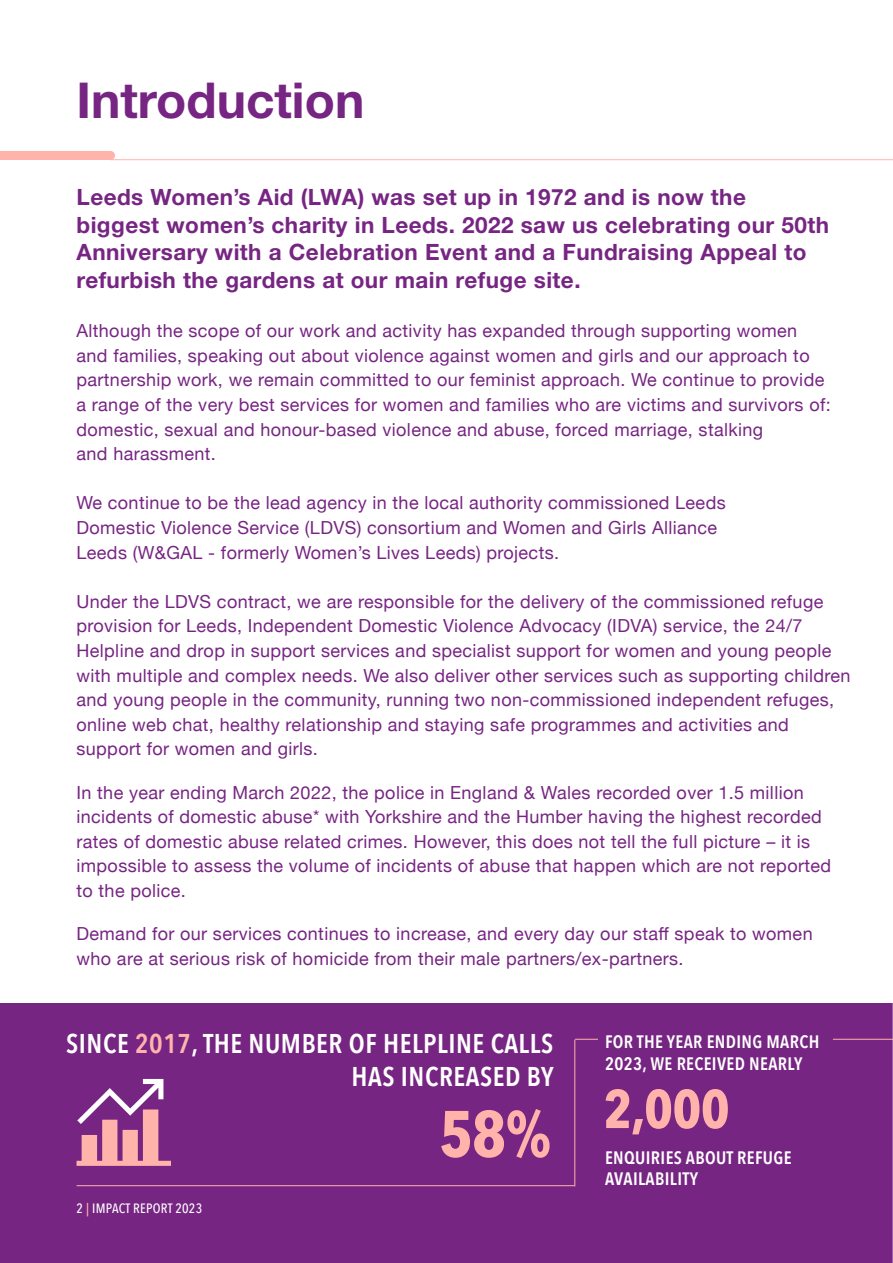
<style>
.page{position:relative;width:893px;height:1263px;background:#fff}
.page>*{position:absolute;margin:0;border:0;box-sizing:border-box;transform-origin:0 0}
.t1{font:700 64.8px "Avenir Next Condensed";color:#ffb3ab}
.t2{font:700 54px "Avenir Next Condensed";color:#ffb3ab}
.t3{font:700 49.5px "Helvetica Neue LT Std";color:#772583}
.t4{font:600 27px/32.5px "Avenir Next Condensed";letter-spacing:.02em;color:#fff;text-align:right}
.t5{font:700 22.5px/27.6px "Helvetica Neue LT Std";letter-spacing:.02em;color:#772583}
.t6{font:18px/24.6px "Helvetica Neue";letter-spacing:.02em;color:#772583}
.t7{font:600 18px/21.6px "Avenir Next Condensed";letter-spacing:.02em;color:#fff}
.t8{font:500 13.5px "Avenir Next Condensed";letter-spacing:.02em;color:#fff}
.s1{color:#ffb3ab}
</style>
<div class="page">
<div style="left:0;top:1003px;width:893px;height:260px;background:#772583"></div>
<div style="left:0;top:151px;width:111px;height:9px;background:#ffb3ab"></div>
<hr style="left:111px;top:159px;width:782px;height:1px;background:#ffb3ab">
<hr style="left:892px;top:918px;width:1px;height:345px;background:#fff">
<hr style="left:574px;top:1040px;width:1px;height:146px;background:#ffb3ab">
<hr style="left:77px;top:1185px;width:498px;height:1px;background:#ffb3ab">
<svg style="left:575px;top:1039px;width:23px;height:1px"></svg>
<hr style="left:833px;top:1039px;width:60px;height:1px;background:#ffb3ab">
<svg style="left:77px;top:1079px;width:94px;height:87px"></svg>
<h3 class="t3" style="left:77px;top:70px;width:289px">Introduction</h3>
<p class="t5" style="left:77px;top:183px;width:754px">Leeds Women’s Aid (LWA) was set up in 1972 and is now the biggest women’s charity in Leeds. 2022 saw us celebrating our 50th Anniversary with a Celebration Event and a Fundraising Appeal to refurbish the gardens at our main refuge site.</p>
<p class="t6" style="left:77px;top:319px;width:756px">Although the scope of our work and activity has expanded through supporting women and families, speaking out about violence against women and girls and our approach to partnership work, we remain committed to our feminist approach. We continue to provide a range of the very best services for women and families who are victims and survivors of: domestic, sexual and honour-based violence and abuse, forced marriage, stalking<br>and harassment.</p>
<p class="t6" style="left:77px;top:492px;width:651px">We continue to be the lead agency in the local authority commissioned Leeds<br>Domestic Violence Service (LDVS) consortium and Women and Girls Alliance<br>Leeds (W&amp;GAL - formerly Women’s Lives Leeds) projects.</p>
<p class="t6" style="left:77px;top:590px;width:775px">Under the LDVS contract, we are responsible for the delivery of the commissioned refuge provision for Leeds, Independent Domestic Violence Advocacy (IDVA) service, the 24/7<br>Helpline and drop in support services and specialist support for women and young people with multiple and complex needs. We also deliver other services such as supporting children and young people in the community, running two non-commissioned independent refuges, online web chat, healthy relationship and staying safe programmes and activities and support for women and girls.</p>
<p class="t6" style="left:77px;top:781px;width:756px">In the year ending March 2022, the police in England &amp; Wales recorded over 1.5 million incidents of domestic abuse* with Yorkshire and the Humber having the highest recorded rates of domestic abuse related crimes. However, this does not tell the full picture – it is impossible to assess the volume of incidents of abuse that happen which are not reported to the police.</p>
<p class="t6" style="left:77px;top:922px;width:738px">Demand for our services continues to increase, and every day our staff speak to women who are at serious risk of homicide from their male partners/ex-partners.</p>
<h3 class="t4" style="left:66px;top:1027px;width:489px">SINCE <span class="s1">2017</span>, THE NUMBER OF HELPLINE CALLS<br>HAS INCREASED BY</h3>
<p class="t7" style="left:605px;top:1031px;width:216px">FOR THE YEAR ENDING MARCH<br>2023, WE RECEIVED NEARLY</p>
<p class="t8" style="left:77px;top:1200px;width:127px">2 <span class="s1">|</span> IMPACT REPORT 2023</p>
<h1 class="t1" style="left:439px;top:1094px;width:113px">58%</h1>
<h2 class="t2" style="left:604px;top:1076px;width:127px">2,000</h2>
<p class="t7" style="left:605px;top:1146px;width:188px">ENQUIRIES ABOUT REFUGE<br>AVAILABILITY</p>
</div>
